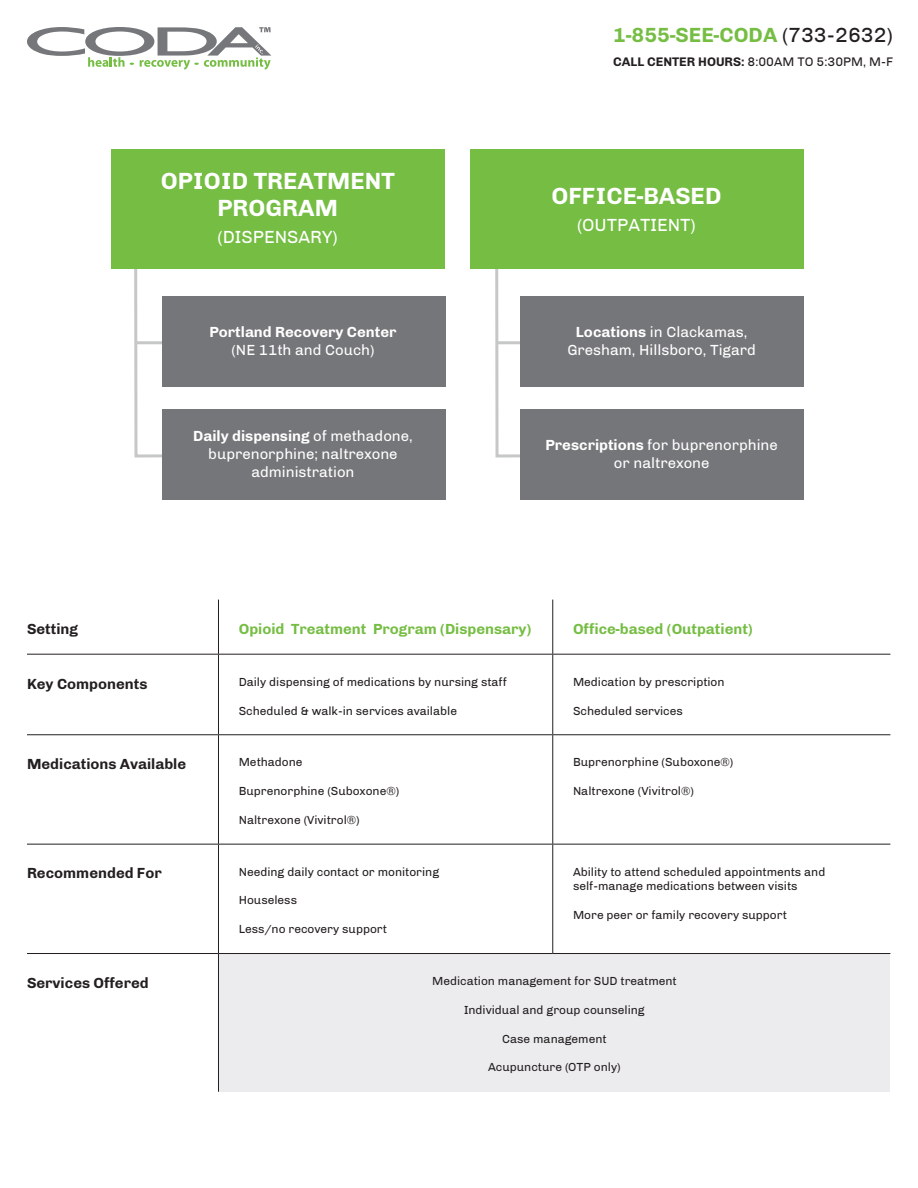
<style>
.page{position:relative;width:918px;height:1188px;background:#fff}
.page>*{position:absolute;margin:0;border:0;box-sizing:border-box;transform-origin:0 0}
.t1{font:700 24px/27px "Chivo";color:#fff;text-align:center}
.t2{font:700 21px "Chivo";color:#75bd43}
.t3{font:18px "Chivo";color:#fff}
.t4{font:15px/18px "Chivo";color:#fff;text-align:center}
.t5{font:700 15px "Chivo";color:#231f20}
.t6{font:700 15px "Chivo";color:#75bd43}
.t7{font:700 15px "Chivo";color:#fff}
.t8{font:12.75px "Chivo";color:#231f20}
.t9{font:12px/14.4px "Chivo";color:#231f20}
.s1{font-weight:400;color:#231f20}
.s2{font-weight:700}
</style>
<div class="page">
<svg style="left:494px;top:268px;width:41px;height:191px"></svg>
<hr style="left:497px;top:341px;width:35px;height:3px;background:#c6c7c7">
<svg style="left:133px;top:268px;width:41px;height:190px"></svg>
<hr style="left:136px;top:341px;width:35px;height:3px;background:#c6c7c7">
<svg style="left:27px;top:27px;width:244px;height:43px"></svg>
<div style="left:112px;top:149px;width:333px;height:119px;background:#75bd43"></div>
<div style="left:470px;top:149px;width:334px;height:119px;background:#75bd43"></div>
<div style="left:162px;top:297px;width:283px;height:90px;background:#757679"></div>
<div style="left:521px;top:297px;width:283px;height:90px;background:#757679"></div>
<div style="left:162px;top:409px;width:283px;height:90px;background:#757679"></div>
<div style="left:521px;top:409px;width:283px;height:90px;background:#757679"></div>
<div style="left:218px;top:954px;width:672px;height:138px;background:#ececee"></div>
<hr style="left:218px;top:600px;width:1px;height:54px;background:#231f20">
<hr style="left:552px;top:600px;width:1px;height:54px;background:#231f20">
<hr style="left:27px;top:654px;width:191px;height:1px;background:#231f20">
<hr style="left:218px;top:654px;width:335px;height:1px;background:#231f20">
<hr style="left:218px;top:655px;width:1px;height:79px;background:#231f20">
<hr style="left:553px;top:654px;width:337px;height:1px;background:#231f20">
<hr style="left:552px;top:655px;width:1px;height:79px;background:#231f20">
<hr style="left:27px;top:734px;width:191px;height:1px;background:#231f20">
<hr style="left:218px;top:734px;width:335px;height:1px;background:#231f20">
<hr style="left:218px;top:735px;width:1px;height:109px;background:#231f20">
<hr style="left:553px;top:734px;width:337px;height:1px;background:#231f20">
<hr style="left:552px;top:735px;width:1px;height:109px;background:#231f20">
<hr style="left:27px;top:844px;width:191px;height:1px;background:#231f20">
<hr style="left:218px;top:844px;width:335px;height:1px;background:#231f20">
<hr style="left:218px;top:845px;width:1px;height:108px;background:#231f20">
<hr style="left:553px;top:844px;width:337px;height:1px;background:#231f20">
<hr style="left:552px;top:845px;width:1px;height:108px;background:#231f20">
<hr style="left:27px;top:953px;width:191px;height:1px;background:#231f20">
<hr style="left:218px;top:953px;width:335px;height:1px;background:#231f20">
<hr style="left:218px;top:954px;width:1px;height:138px;background:#231f20">
<hr style="left:553px;top:953px;width:337px;height:1px;background:#231f20">
<h1 class="t1" style="left:161px;top:167px;width:235px">OPIOID TREATMENT<br>PROGRAM</h1>
<h3 class="t3" style="left:218px;top:226px;width:122px">(DISPENSARY)</h3>
<p class="t7" style="left:209px;top:323px;width:189px">Portland Recovery Center</p>
<p class="t4" style="left:232px;top:341px;width:144px">(NE 11th and Couch)</p>
<h2 class="t2" style="left:613px;top:23px;width:281px">1-855-SEE-CODA <span class="s1">(733-2632)</span></h2>
<p class="t8" style="left:613px;top:54px;width:282px"><span class="s2">CALL CENTER HOURS:</span> 8:00AM TO 5:30PM, M-F</p>
<h1 class="t1" style="left:551px;top:183px;width:172px">OFFICE-BASED</h1>
<h3 class="t3" style="left:577px;top:215px;width:120px">(OUTPATIENT)</h3>
<p class="t4" style="left:567px;top:323px;width:190px"><span class="s2">Locations</span> in Clackamas,<br>Gresham, Hillsboro, Tigard</p>
<p class="t4" style="left:193px;top:427px;width:221px"><span class="s2">Daily dispensing</span> of methadone, buprenorphine; naltrexone administration</p>
<p class="t4" style="left:546px;top:436px;width:234px"><span class="s2">Prescriptions</span> for buprenorphine or naltrexone</p>
<p class="t5" style="left:27px;top:620px;width:53px">Setting</p>
<p class="t6" style="left:239px;top:620px;width:294px">Opioid Treatment Program (Dispensary)</p>
<p class="t6" style="left:573px;top:620px;width:181px">Office-based (Outpatient)</p>
<p class="t5" style="left:27px;top:675px;width:122px">Key Components</p>
<p class="t9" style="left:239px;top:674px;width:270px">Daily dispensing of medications by nursing staff</p>
<p class="t9" style="left:239px;top:703px;width:220px">Scheduled &amp; walk-in services available</p>
<p class="t5" style="left:27px;top:755px;width:161px">Medications Available</p>
<p class="t9" style="left:239px;top:755px;width:65px">Methadone</p>
<p class="t9" style="left:239px;top:784px;width:162px">Buprenorphine (Suboxone®)</p>
<p class="t9" style="left:239px;top:813px;width:122px">Naltrexone (Vivitrol®)</p>
<p class="t5" style="left:27px;top:865px;width:136px">Recommended For</p>
<p class="t9" style="left:239px;top:864px;width:202px">Needing daily contact or monitoring</p>
<p class="t9" style="left:239px;top:893px;width:60px">Houseless</p>
<p class="t9" style="left:239px;top:922px;width:150px">Less/no recovery support</p>
<p class="t9" style="left:573px;top:674px;width:153px">Medication by prescription</p>
<p class="t9" style="left:573px;top:703px;width:111px">Scheduled services</p>
<p class="t9" style="left:573px;top:755px;width:162px">Buprenorphine (Suboxone®)</p>
<p class="t9" style="left:573px;top:784px;width:122px">Naltrexone (Vivitrol®)</p>
<p class="t9" style="left:573px;top:864px;width:254px">Ability to attend scheduled appointments and self-manage medications between visits</p>
<p class="t9" style="left:573px;top:908px;width:215px">More peer or family recovery support</p>
<p class="t5" style="left:27px;top:974px;width:123px">Services Offered</p>
<p class="t9" style="left:432px;top:974px;width:246px">Medication management for SUD treatment</p>
<p class="t9" style="left:464px;top:1003px;width:182px">Individual and group counseling</p>
<p class="t9" style="left:502px;top:1031px;width:106px">Case management</p>
<p class="t9" style="left:488px;top:1060px;width:134px">Acupuncture (OTP only)</p>
</div>
